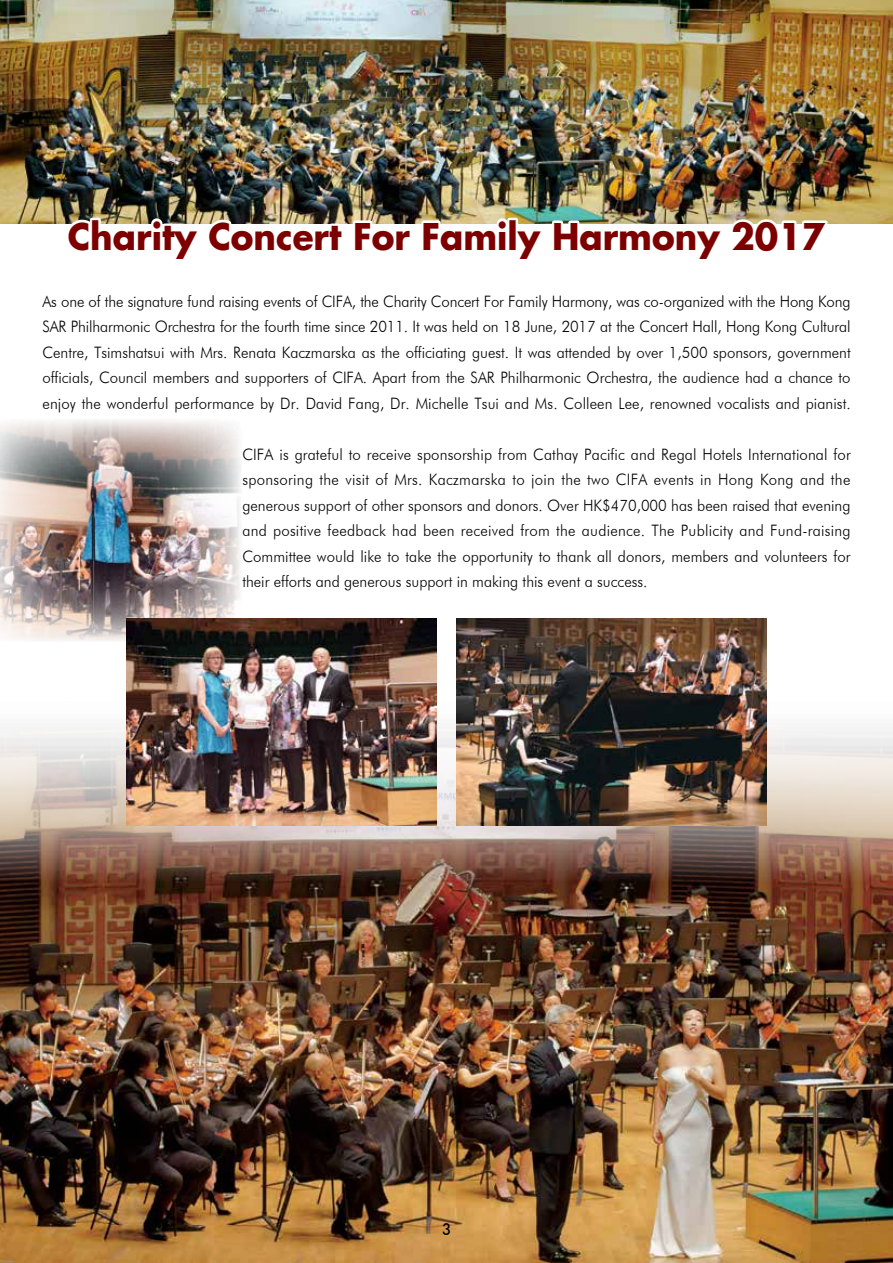
<style>
.page{position:relative;width:893px;height:1263px;background:#fff}
.page>*{position:absolute;margin:0;border:0;box-sizing:border-box;transform-origin:0 0}
.t1{font:700 36px "Futura";color:#7d0000;scale:.95 1}
.t2{font:500 16.5px "Futura BT";color:#000;scale:.9 1}
.t3{font:300 15.75px/25.5px "Futura BT";color:#000;text-align:justify;scale:.95 1}
</style>
<div class="page">
<img style="left:0;top:690px;width:893px;height:573px">
<img style="left:0;top:0;width:893px;height:224px">
<img style="left:63px;top:215px;width:770px;height:9px">
<img style="left:0;top:420px;width:242px;height:222px">
<img style="left:127px;top:619px;width:310px;height:206px">
<img style="left:456px;top:619px;width:310px;height:206px">
<h1 class="t1" style="left:68px;top:211px;width:799px">Charity Concert For Family Harmony 2017</h1>
<p class="t3" style="left:43px;top:288px;width:852px">As one of the signature fund raising events of CIFA, the Charity Concert For Family Harmony, was co-organized with the Hong Kong SAR Philharmonic Orchestra for the fourth time since 2011. It was held on 18 June, 2017 at the Concert Hall, Hong Kong Cultural Centre, Tsimshatsui with Mrs. Renata Kaczmarska as the officiating guest. It was attended by over 1,500 sponsors, government officials, Council members and supporters of CIFA. Apart from the SAR Philharmonic Orchestra, the audience had a chance to enjoy the wonderful performance by Dr. David Fang, Dr. Michelle Tsui and Ms. Colleen Lee, renowned vocalists and pianist.</p>
<p class="t3" style="left:242px;top:441px;width:642px">CIFA is grateful to receive sponsorship from Cathay Pacific and Regal Hotels International for sponsoring the visit of Mrs. Kaczmarska to join the two CIFA events in Hong Kong and the generous support of other sponsors and donors. Over HK$470,000 has been raised that evening and positive feedback had been received from the audience. The Publicity and Fund-raising Committee would like to take the opportunity to thank all donors, members and volunteers for their efforts and generous support in making this event a success.</p>
<p class="t2" style="left:442px;top:1219px;width:11px">3</p>
</div>
